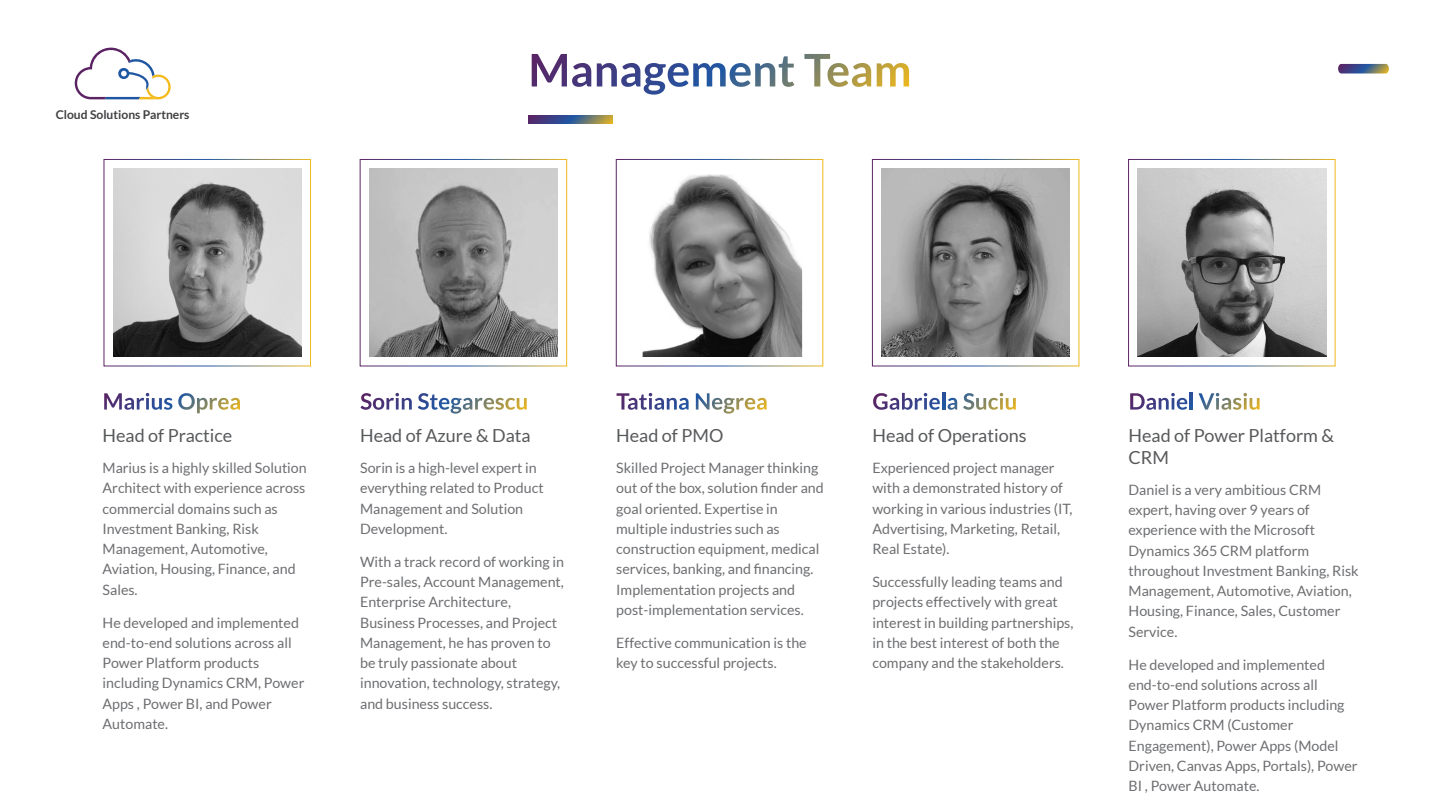
<style>
.page{position:relative;width:1440px;height:810px;background:#fff}
.page>*{position:absolute;margin:0;border:0;box-sizing:border-box;transform-origin:0 0}
.t1{font:18px/21.6px "Lato";color:#58595b}
.t2{font:14.25px/20.2px "Lato";color:#6d6e71}
.t3{font:700 12.15px "Lato";color:#414042}
</style>
<div class="page">
<svg style="left:75px;top:47px;width:96px;height:52px"></svg>
<svg style="left:1338px;top:64px;width:51px;height:10px"></svg>
<svg style="left:532px;top:54px;width:59px;height:33px"></svg>
<svg style="left:597px;top:56px;width:197px;height:39px"></svg>
<svg style="left:804px;top:54px;width:67px;height:33px"></svg>
<svg style="left:877px;top:63px;width:32px;height:23px"></svg>
<svg style="left:528px;top:116px;width:85px;height:7px"></svg>
<div style="left:104px;top:159px;width:207px;height:207px;border:1px solid #fff"></div>
<div style="left:360px;top:159px;width:207px;height:207px;border:1px solid #fff"></div>
<div style="left:616px;top:159px;width:207px;height:207px;border:1px solid #fff"></div>
<div style="left:872px;top:159px;width:207px;height:207px;border:1px solid #fff"></div>
<div style="left:1128px;top:159px;width:207px;height:207px;border:1px solid #fff"></div>
<img style="left:113px;top:168px;width:189px;height:189px">
<img style="left:369px;top:168px;width:189px;height:189px">
<img style="left:642px;top:174px;width:161px;height:183px">
<img style="left:881px;top:168px;width:189px;height:189px">
<img style="left:1138px;top:168px;width:188px;height:189px">
<svg style="left:104px;top:393px;width:68px;height:17px"></svg>
<svg style="left:178px;top:393px;width:62px;height:20px"></svg>
<svg style="left:361px;top:393px;width:51px;height:17px"></svg>
<svg style="left:418px;top:393px;width:109px;height:21px"></svg>
<svg style="left:617px;top:393px;width:72px;height:17px"></svg>
<svg style="left:696px;top:393px;width:71px;height:21px"></svg>
<svg style="left:873px;top:393px;width:67px;height:17px"></svg>
<hr style="left:942px;top:393px;width:3px;height:17px;background:#25549f">
<svg style="left:948px;top:398px;width:9px;height:12px"></svg>
<svg style="left:963px;top:393px;width:53px;height:17px"></svg>
<svg style="left:1130px;top:393px;width:57px;height:17px"></svg>
<hr style="left:1190px;top:393px;width:3px;height:17px;background:#26539e">
<svg style="left:1199px;top:393px;width:61px;height:17px"></svg>
<p class="t3" style="left:56px;top:108px;width:135px">Cloud Solutions Partners</p>
<p class="t1" style="left:103px;top:425px;width:131px">Head of Practice</p>
<p class="t2" style="left:103px;top:458px;width:206px">Marius is a highly skilled Solution<br>Architect with experience across commercial domains such as<br>Investment Banking, Risk<br>Management, Automotive,<br>Aviation, Housing, Finance, and<br>Sales.</p>
<p class="t2" style="left:103px;top:612px;width:203px">He developed and implemented end-to-end solutions across all<br>Power Platform products including Dynamics CRM, Power<br>Apps , Power BI, and Power<br>Automate.</p>
<p class="t1" style="left:360px;top:425px;width:172px">Head of Azure &amp; Data</p>
<p class="t2" style="left:360px;top:458px;width:185px">Sorin is a high-level expert in everything related to Product<br>Management and Solution<br>Development.</p>
<p class="t2" style="left:360px;top:552px;width:205px">With a track record of working in<br>Pre-sales, Account Management,<br>Enterprise Architecture,<br>Business Processes, and Project<br>Management, he has proven to be truly passionate about innovation, technology, strategy, and business success.</p>
<p class="t1" style="left:616px;top:425px;width:109px">Head of PMO</p>
<p class="t2" style="left:616px;top:458px;width:209px">Skilled Project Manager thinking out of the box, solution finder and goal oriented. Expertise in multiple industries such as construction equipment, medical services, banking, and financing.<br>Implementation projects and post-implementation services.</p>
<p class="t2" style="left:616px;top:633px;width:192px">Effective communication is the key to successful projects.</p>
<p class="t1" style="left:872px;top:425px;width:156px">Head of Operations</p>
<p class="t2" style="left:872px;top:458px;width:202px">Experienced project manager with a demonstrated history of working in various industries (IT,<br>Advertising, Marketing, Retail,<br>Real Estate).</p>
<p class="t2" style="left:872px;top:572px;width:202px">Successfully leading teams and projects effectively with great interest in building partnerships, in the best interest of both the company and the stakeholders.</p>
<p class="t1" style="left:1129px;top:425px;width:207px">Head of Power Platform &amp;<br>CRM</p>
<p class="t2" style="left:1129px;top:479px;width:232px">Daniel is a very ambitious CRM expert, having over 9 years of experience with the Microsoft<br>Dynamics 365 CRM platform throughout Investment Banking, Risk<br>Management, Automotive, Aviation,<br>Housing, Finance, Sales, Customer<br>Service.</p>
<p class="t2" style="left:1129px;top:654px;width:231px">He developed and implemented end-to-end solutions across all<br>Power Platform products including<br>Dynamics CRM (Customer<br>Engagement), Power Apps (Model<br>Driven, Canvas Apps, Portals), Power<br>BI , Power Automate.</p>
</div>
